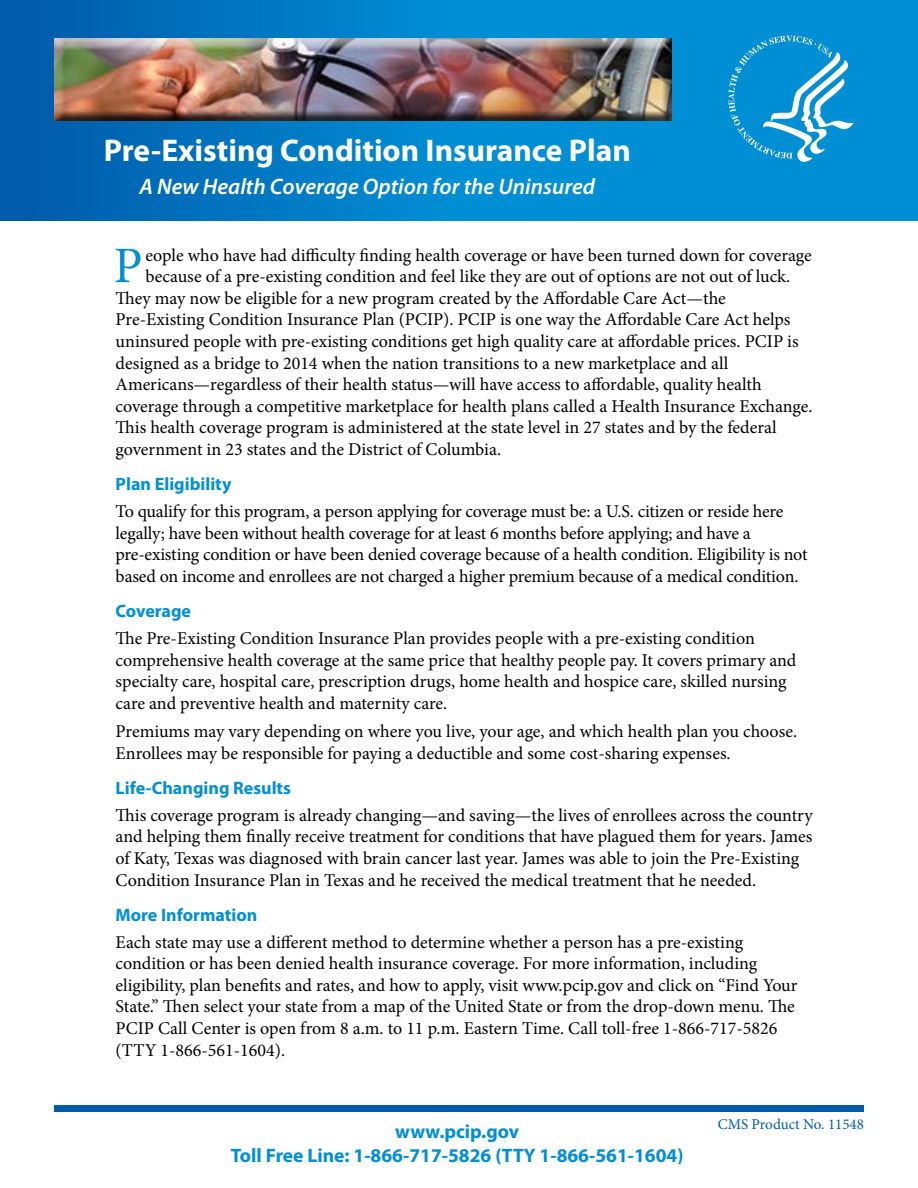
<style>
.page{position:relative;width:918px;height:1188px;background:#fff}
.page>*{position:absolute;margin:0;border:0;box-sizing:border-box;transform-origin:0 0}
.t1{font:51.3px "Minion Pro";color:#008fd5}
.t2{font:700 31.5px "Myriad Pro";color:#fff}
.t3{font:italic 600 22.5px "Myriad Pro";color:#fff}
.t4{font:700 19.5px/23.4px "Myriad Pro";color:#008fd5;text-align:center}
.t5{font:18px/21.6px "Minion Pro";letter-spacing:-.005em;color:#000}
.t6{font:700 18px "Myriad Pro";color:#008fd5}
.t7{font:15px "Minion Pro";color:#005baa}
</style>
<div class="page">
<div style="left:0;top:0;width:918px;height:220px;background:linear-gradient(to right,#0368b4,#019bdf)"></div>
<div style="left:48px;top:39px;width:635px;height:84px;background:#000;opacity:.75"></div>
<svg style="left:728px;top:36px;width:126px;height:126px;background:#2aa0db"></svg>
<div style="left:54px;top:1106px;width:810px;height:6px;background:#005baa"></div>
<h2 class="t2" style="left:104px;top:129px;width:528px">Pre-Existing Condition Insurance Plan</h2>
<p class="t3" style="left:140px;top:172px;width:457px">A New Health Coverage Option for the Uninsured</p>
<h1 class="t1" style="left:114px;top:231px;width:30px">P</h1>
<p class="t5" style="left:145px;top:244px;width:668px">eople who have had difficulty finding health coverage or have been turned down for coverage</p>
<p class="t5" style="left:145px;top:266px;width:646px">because of a pre-existing condition and feel like they are out of options are not out of luck.</p>
<p class="t5" style="left:116px;top:287px;width:612px">They may now be eligible for a new program created by the Affordable Care Act—the</p>
<p class="t5" style="left:116px;top:309px;width:676px">Pre-Existing Condition Insurance Plan (PCIP). PCIP is one way the Affordable Care Act helps</p>
<p class="t5" style="left:116px;top:330px;width:684px">uninsured people with pre-existing conditions get high quality care at affordable prices. PCIP is</p>
<p class="t5" style="left:116px;top:352px;width:614px">designed as a bridge to 2014 when the nation transitions to a new marketplace and all</p>
<p class="t5" style="left:116px;top:374px;width:648px">Americans—regardless of their health status—will have access to affordable, quality health</p>
<p class="t5" style="left:116px;top:395px;width:698px">coverage through a competitive marketplace for health plans called a Health Insurance Exchange.</p>
<p class="t5" style="left:116px;top:417px;width:663px">This health coverage program is administered at the state level in 27 states and by the federal</p>
<p class="t5" style="left:116px;top:438px;width:387px">government in 23 states and the District of Columbia.</p>
<p class="t6" style="left:116px;top:472px;width:117px">Plan Eligibility</p>
<p class="t5" style="left:116px;top:501px;width:693px">To qualify for this program, a person applying for coverage must be: a U.S. citizen or reside here legally; have been without health coverage for at least 6 months before applying; and have a pre-existing condition or have been denied coverage because of a health condition. Eligibility is not based on income and enrollees are not charged a higher premium because of a medical condition.</p>
<p class="t6" style="left:116px;top:599px;width:77px">Coverage</p>
<p class="t5" style="left:116px;top:627px;width:682px">The Pre-Existing Condition Insurance Plan provides people with a pre-existing condition comprehensive health coverage at the same price that healthy people pay. It covers primary and specialty care, hospital care, prescription drugs, home health and hospice care, skilled nursing care and preventive health and maternity care.</p>
<p class="t5" style="left:116px;top:721px;width:683px">Premiums may vary depending on where you live, your age, and which health plan you choose.<br>Enrollees may be responsible for paying a deductible and some cost-sharing expenses.</p>
<p class="t6" style="left:116px;top:776px;width:177px">Life-Changing Results</p>
<p class="t5" style="left:116px;top:804px;width:699px">This coverage program is already changing—and saving—the lives of enrollees across the country and helping them finally receive treatment for conditions that have plagued them for years. James of Katy, Texas was diagnosed with brain cancer last year. James was able to join the Pre-Existing Condition Insurance Plan in Texas and he received the medical treatment that he needed.</p>
<p class="t6" style="left:116px;top:903px;width:143px">More Information</p>
<p class="t5" style="left:116px;top:931px;width:683px">Each state may use a different method to determine whether a person has a pre-existing condition or has been denied health insurance coverage. For more information, including eligibility, plan benefits and rates, and how to apply, visit www.pcip.gov and click on “Find Your State.” Then select your state from a map of the United State or from the drop-down menu. The PCIP Call Center is open from 8 a.m. to 11 p.m. Eastern Time. Call toll-free 1-866-717-5826 (TTY 1-866-561-1604).</p>
<p class="t4" style="left:231px;top:1119px;width:454px">www.pcip.gov<br>Toll Free Line: 1-866-717-5826 (TTY 1-866-561-1604)</p>
<p class="t7" style="left:718px;top:1114px;width:148px">CMS Product No. 11548</p>
</div>
